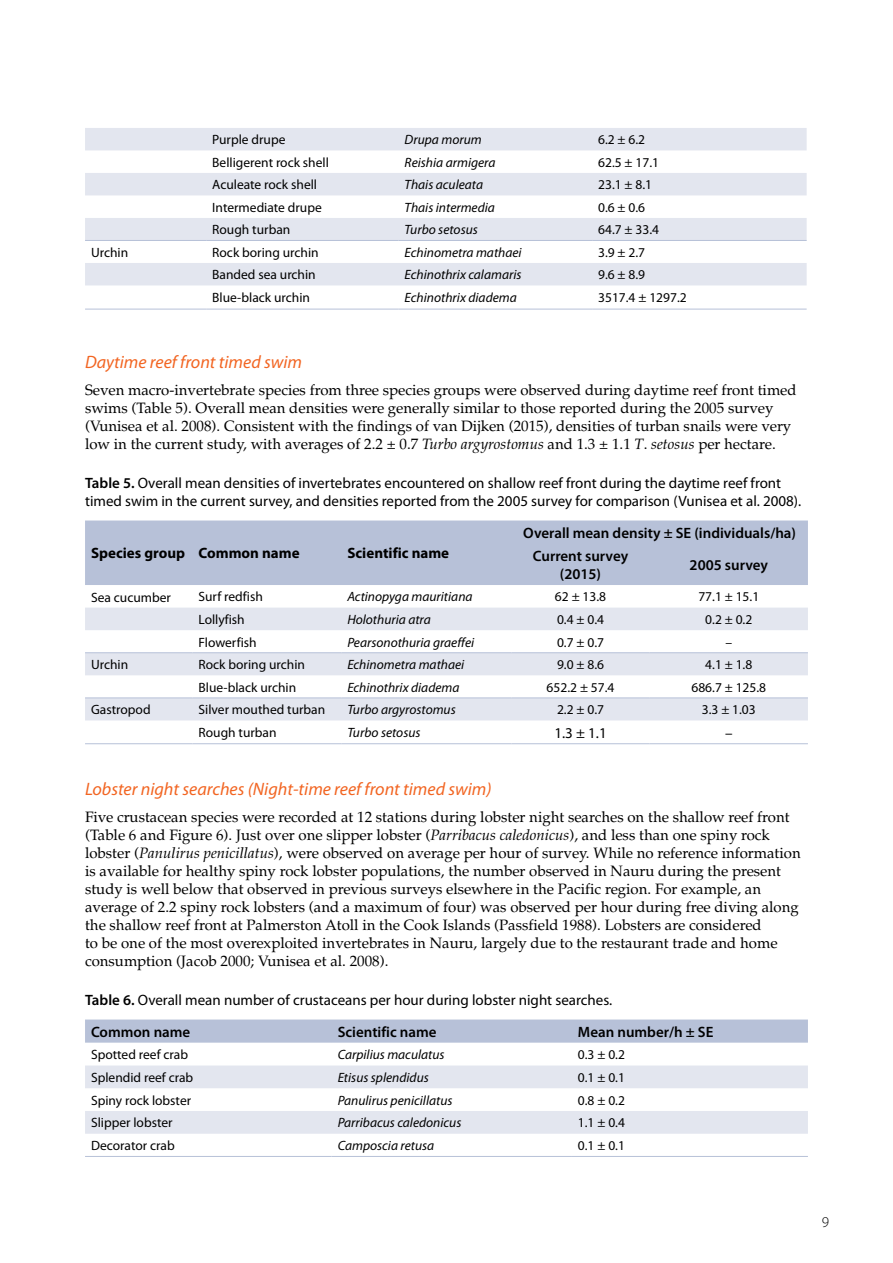
<style>
.page{position:relative;width:893px;height:1263px;background:#fff}
.page>*{position:absolute;margin:0;border:0;box-sizing:border-box;transform-origin:0 0}
.t1{font:italic 18px "Myriad Pro";color:#f26522}
.t2{font:15px/18px "Palatino";color:#000}
.t3{font:15px/18px "Myriad Pro";color:#000}
.t4{font:600 15px/23.2px "Myriad Pro";color:#000}
.t5{font:700 15px "Myriad Pro";color:#000}
.t6{font:300 15px "Myriad Pro";color:#000}
.t7{font:13.5px "Myriad Pro";color:#000}
.t8{font:italic 13.5px "Myriad Pro";color:#000}
.s1{font-style:italic}
.s2{font-weight:600}
</style>
<div class="page">
<svg style="left:85px;top:128px;width:722px;height:157px;fill:#e3e6ef"></svg>
<hr style="left:85px;top:240px;width:121px;height:1px;background:#b7c1d8">
<hr style="left:206px;top:240px;width:193px;height:1px;background:#b7c1d8">
<hr style="left:399px;top:240px;width:193px;height:1px;background:#b7c1d8">
<hr style="left:592px;top:240px;width:215px;height:1px;background:#b7c1d8">
<hr style="left:85px;top:309px;width:121px;height:1px;background:#b7c1d8">
<hr style="left:206px;top:309px;width:193px;height:1px;background:#b7c1d8">
<hr style="left:399px;top:309px;width:193px;height:1px;background:#b7c1d8">
<hr style="left:592px;top:309px;width:215px;height:1px;background:#b7c1d8">
<div style="left:85px;top:520px;width:723px;height:65px;background:#b7c1d8"></div>
<svg style="left:85px;top:608px;width:723px;height:112px;fill:#e3e6ef"></svg>
<hr style="left:85px;top:743px;width:108px;height:1px;background:#b7c1d8">
<hr style="left:193px;top:743px;width:148px;height:1px;background:#b7c1d8">
<hr style="left:341px;top:743px;width:170px;height:1px;background:#b7c1d8">
<hr style="left:511px;top:743px;width:139px;height:1px;background:#b7c1d8">
<hr style="left:650px;top:743px;width:158px;height:1px;background:#b7c1d8">
<hr style="left:85px;top:652px;width:108px;height:1px;background:#b7c1d8">
<hr style="left:193px;top:652px;width:148px;height:1px;background:#b7c1d8">
<hr style="left:341px;top:652px;width:170px;height:1px;background:#b7c1d8">
<hr style="left:511px;top:652px;width:139px;height:1px;background:#b7c1d8">
<hr style="left:650px;top:652px;width:158px;height:1px;background:#b7c1d8">
<hr style="left:85px;top:697px;width:108px;height:1px;background:#b7c1d8">
<hr style="left:193px;top:697px;width:148px;height:1px;background:#b7c1d8">
<hr style="left:341px;top:697px;width:170px;height:1px;background:#b7c1d8">
<hr style="left:511px;top:697px;width:139px;height:1px;background:#b7c1d8">
<hr style="left:650px;top:697px;width:158px;height:1px;background:#b7c1d8">
<svg style="left:85px;top:1019px;width:723px;height:24px;background:#b9c3d9"></svg>
<svg style="left:85px;top:1065px;width:723px;height:69px;fill:#e3e6ef"></svg>
<hr style="left:85px;top:1156px;width:247px;height:1px;background:#b7c1d8">
<hr style="left:332px;top:1156px;width:240px;height:1px;background:#b7c1d8">
<hr style="left:572px;top:1156px;width:236px;height:1px;background:#b7c1d8">
<p class="t7" style="left:212px;top:131px;width:75px">Purple drupe</p>
<p class="t8" style="left:405px;top:131px;width:79px">Drupa morum</p>
<p class="t7" style="left:598px;top:131px;width:49px">6.2 ± 6.2</p>
<p class="t7" style="left:212px;top:154px;width:118px">Belligerent rock shell</p>
<p class="t8" style="left:405px;top:154px;width:92px">Reishia armigera</p>
<p class="t7" style="left:598px;top:154px;width:62px">62.5 ± 17.1</p>
<p class="t7" style="left:212px;top:176px;width:106px">Aculeate rock shell</p>
<p class="t8" style="left:405px;top:176px;width:80px">Thais aculeata</p>
<p class="t7" style="left:598px;top:176px;width:55px">23.1 ± 8.1</p>
<p class="t7" style="left:212px;top:199px;width:111px">Intermediate drupe</p>
<p class="t8" style="left:405px;top:199px;width:92px">Thais intermedia</p>
<p class="t7" style="left:598px;top:199px;width:49px">0.6 ± 0.6</p>
<p class="t7" style="left:212px;top:221px;width:80px">Rough turban</p>
<p class="t8" style="left:405px;top:221px;width:75px">Turbo setosus</p>
<p class="t7" style="left:598px;top:221px;width:62px">64.7 ± 33.4</p>
<p class="t7" style="left:91px;top:244px;width:39px">Urchin</p>
<p class="t7" style="left:212px;top:244px;width:108px">Rock boring urchin</p>
<p class="t8" style="left:405px;top:244px;width:119px">Echinometra mathaei</p>
<p class="t7" style="left:598px;top:244px;width:49px">3.9 ± 2.7</p>
<p class="t7" style="left:212px;top:266px;width:105px">Banded sea urchin</p>
<p class="t8" style="left:405px;top:266px;width:118px">Echinothrix calamaris</p>
<p class="t7" style="left:598px;top:266px;width:49px">9.6 ± 8.9</p>
<p class="t7" style="left:212px;top:289px;width:99px">Blue-black urchin</p>
<p class="t8" style="left:405px;top:289px;width:114px">Echinothrix diadema</p>
<p class="t7" style="left:598px;top:289px;width:90px">3517.4 ± 1297.2</p>
<p class="t1" style="left:85px;top:351px;width:219px">Daytime reef front timed swim</p>
<p class="t2" style="left:85px;top:381px;width:713px">Seven macro-invertebrate species from three species groups were observed during daytime reef front timed swims (Table 5). Overall mean densities were generally similar to those reported during the 2005 survey (Vunisea et al. 2008). Consistent with the findings of van Dijken (2015), densities of turban snails were very low in the current study, with averages of 2.2 ± 0.7 <span class="s1">Turbo argyrostomus</span> and 1.3 ± 1.1 <span class="s1">T</span>. <span class="s1">setosus</span> per hectare.</p>
<p class="t3" style="left:85px;top:474px;width:718px"><span class="s2">Table 5.</span> Overall mean densities of invertebrates encountered on shallow reef front during the daytime reef front timed swim in the current survey, and densities reported from the 2005 survey for comparison (Vunisea et al. 2008).</p>
<p class="t5" style="left:91px;top:543px;width:210px">Species group Common name</p>
<p class="t5" style="left:347px;top:543px;width:103px">Scientific name</p>
<p class="t4" style="left:533px;top:521px;width:265px;text-indent:-10px">Overall mean density ± SE (individuals/ha)<br>Current survey</p>
<p class="t4" style="left:560px;top:562px;width:43px">(2015)</p>
<p class="t4" style="left:690px;top:553px;width:80px">2005 survey</p>
<p class="t7" style="left:91px;top:589px;width:81px">Sea cucumber</p>
<p class="t7" style="left:199px;top:588px;width:66px">Surf redfish</p>
<p class="t8" style="left:347px;top:588px;width:127px">Actinopyga mauritiana</p>
<p class="t7" style="left:555px;top:588px;width:53px">62 ± 13.8</p>
<p class="t7" style="left:698px;top:588px;width:62px">77.1 ± 15.1</p>
<p class="t7" style="left:199px;top:611px;width:48px">Lollyfish</p>
<p class="t8" style="left:347px;top:611px;width:85px">Holothuria atra</p>
<p class="t7" style="left:557px;top:611px;width:49px">0.4 ± 0.4</p>
<p class="t7" style="left:705px;top:611px;width:49px">0.2 ± 0.2</p>
<p class="t7" style="left:199px;top:634px;width:60px">Flowerfish</p>
<p class="t8" style="left:347px;top:634px;width:128px">Pearsonothuria graeffei</p>
<p class="t7" style="left:557px;top:634px;width:49px">0.7 ± 0.7</p>
<p class="t7" style="left:725px;top:634px;width:8px">–</p>
<p class="t7" style="left:91px;top:656px;width:39px">Urchin</p>
<p class="t7" style="left:199px;top:656px;width:108px">Rock boring urchin</p>
<p class="t8" style="left:347px;top:656px;width:119px">Echinometra mathaei</p>
<p class="t7" style="left:557px;top:656px;width:49px">9.0 ± 8.6</p>
<p class="t7" style="left:705px;top:656px;width:49px">4.1 ± 1.8</p>
<p class="t7" style="left:199px;top:679px;width:99px">Blue-black urchin</p>
<p class="t8" style="left:347px;top:679px;width:114px">Echinothrix diadema</p>
<p class="t7" style="left:547px;top:679px;width:69px">652.2 ± 57.4</p>
<p class="t7" style="left:691px;top:679px;width:76px">686.7 ± 125.8</p>
<p class="t7" style="left:91px;top:702px;width:61px">Gastropod</p>
<p class="t7" style="left:199px;top:701px;width:128px">Silver mouthed turban</p>
<p class="t8" style="left:347px;top:701px;width:110px">Turbo argyrostomus</p>
<p class="t7" style="left:557px;top:701px;width:49px">2.2 ± 0.7</p>
<p class="t7" style="left:702px;top:701px;width:55px">3.3 ± 1.03</p>
<p class="t7" style="left:199px;top:724px;width:80px">Rough turban</p>
<p class="t8" style="left:347px;top:724px;width:75px">Turbo setosus</p>
<p class="t3" style="left:554px;top:723px;width:54px">1.3 ± 1.1</p>
<p class="t3" style="left:725px;top:723px;width:9px">–</p>
<p class="t1" style="left:85px;top:778px;width:408px">Lobster night searches (Night-time reef front timed swim)</p>
<p class="t2" style="left:85px;top:808px;width:717px">Five crustacean species were recorded at 12 stations during lobster night searches on the shallow reef front (Table 6 and Figure 6). Just over one slipper lobster (<span class="s1">Parribacus caledonicus</span>), and less than one spiny rock lobster (<span class="s1">Panulirus penicillatus</span>), were observed on average per hour of survey. While no reference information is available for healthy spiny rock lobster populations, the number observed in Nauru during the present study is well below that observed in previous surveys elsewhere in the Pacific region. For example, an average of 2.2 spiny rock lobsters (and a maximum of four) was observed per hour during free diving along the shallow reef front at Palmerston Atoll in the Cook Islands (Passfield 1988). Lobsters are considered<br>to be one of the most overexploited invertebrates in Nauru, largely due to the restaurant trade and home consumption (Jacob 2000; Vunisea et al. 2008).</p>
<p class="t3" style="left:91px;top:984px;width:523px;line-height:31.8px;text-indent:-6px"><span class="s2">Table 6.</span> Overall mean number of crustaceans per hour during lobster night searches.<br><span class="s2">Common name</span></p>
<p class="t4" style="left:338px;top:1020px;width:100px">Scientific name</p>
<p class="t4" style="left:578px;top:1020px;width:137px">Mean number/h ± SE</p>
<p class="t7" style="left:91px;top:1046px;width:99px">Spotted reef crab</p>
<p class="t8" style="left:338px;top:1046px;width:108px">Carpilius maculatus</p>
<p class="t7" style="left:578px;top:1046px;width:49px">0.3 ± 0.2</p>
<p class="t7" style="left:91px;top:1069px;width:104px">Splendid reef crab</p>
<p class="t8" style="left:338px;top:1069px;width:93px">Etisus splendidus</p>
<p class="t7" style="left:578px;top:1069px;width:49px">0.1 ± 0.1</p>
<p class="t7" style="left:91px;top:1092px;width:102px">Spiny rock lobster</p>
<p class="t8" style="left:338px;top:1092px;width:116px">Panulirus penicillatus</p>
<p class="t7" style="left:578px;top:1092px;width:49px">0.8 ± 0.2</p>
<p class="t7" style="left:91px;top:1114px;width:83px">Slipper lobster</p>
<p class="t8" style="left:338px;top:1114px;width:125px">Parribacus caledonicus</p>
<p class="t7" style="left:578px;top:1114px;width:49px">1.1 ± 0.4</p>
<p class="t7" style="left:91px;top:1137px;width:85px">Decorator crab</p>
<p class="t8" style="left:338px;top:1137px;width:98px">Camposcia retusa</p>
<p class="t7" style="left:578px;top:1137px;width:49px">0.1 ± 0.1</p>
<p class="t6" style="left:822px;top:1213px;width:9px">9</p>
</div>
